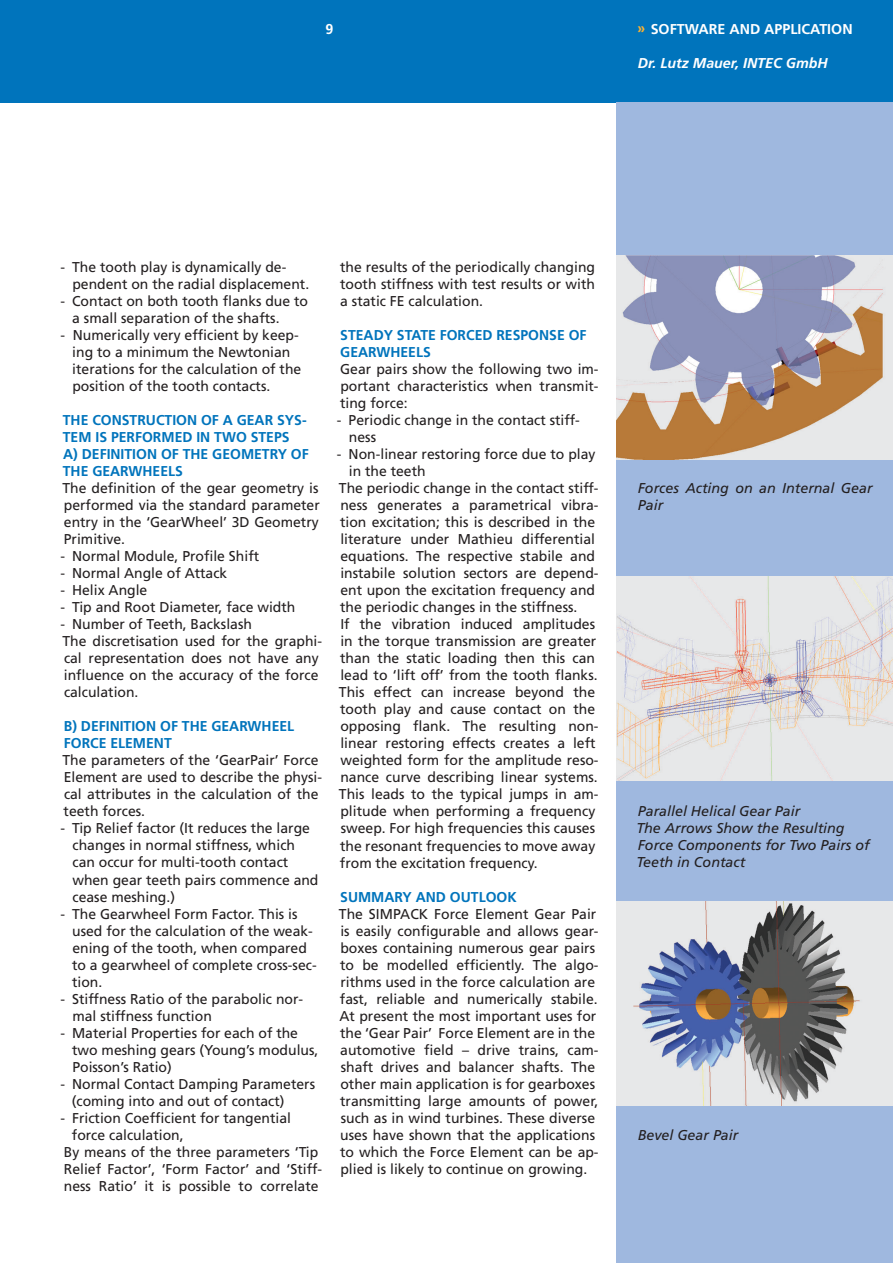
<style>
.page{position:relative;width:893px;height:1263px;background:#fff}
.page>*{position:absolute;margin:0;border:0;box-sizing:border-box;transform-origin:0 0}
.t1{font:14.25px/17px "Frutiger LT";color:#231f20}
.t2{font:700 14.25px/17px "Frutiger LT";color:#0074bc}
.t3{font:italic 14.25px/17px "Frutiger LT";color:#231f20}
.t4{font:700 14.25px "Frutiger LT";color:#fff}
.t5{font:italic 700 14.25px "Frutiger LT";color:#fff}
.s1{color:#fbb131}
</style>
<div class="page">
<div style="left:0;top:0;width:892px;height:102px;background:#0074bc"></div>
<div style="left:616px;top:102px;width:276px;height:1161px;background:#9fb8df"></div>
<img style="left:616px;top:255px;width:276px;height:204px">
<img style="left:616px;top:902px;width:276px;height:204px">
<img style="left:616px;top:576px;width:276px;height:204px">
<p class="t4" style="left:325px;top:23px;width:9px">9</p>
<p class="t4" style="left:637px;top:23px;width:216px"><span class="s1">»</span> SOFTWARE AND APPLICATION</p>
<p class="t5" style="left:638px;top:57px;width:191px">Dr. Lutz Mauer, INTEC GmbH</p>
<p class="t1" style="left:72px;top:259px;width:238px;text-indent:-12px">- The tooth play is dynamically de&shy;pendent on the radial displacement.</p>
<p class="t1" style="left:72px;top:293px;width:237px;text-indent:-12px">- Contact on both tooth flanks due to a small separation of the shafts.</p>
<p class="t1" style="left:72px;top:327px;width:230px;text-indent:-12px">- Numerically very efficient by keep&shy;ing to a minimum the Newtonian iterations for the calculation of the position of the tooth contacts.</p>
<p class="t2" style="left:63px;top:412px;width:247px">THE CONSTRUCTION OF A GEAR SYS-<br>TEM IS PERFORMED IN TWO STEPS<br>A) DEFINITION OF THE GEOMETRY OF<br>THE GEARWHEELS</p>
<p class="t1" style="left:62px;top:481px;width:259px;text-align:justify">The definition of the gear geometry is performed via the standard parameter entry in the ‘GearWheel’ 3D Geometry Primitive.</p>
<p class="t1" style="left:60px;top:549px;width:200px">- Normal Module, Profile Shift</p>
<p class="t1" style="left:60px;top:566px;width:168px">- Normal Angle of Attack</p>
<p class="t1" style="left:60px;top:583px;width:89px">- Helix Angle</p>
<p class="t1" style="left:60px;top:600px;width:236px">- Tip and Root Diameter, face width</p>
<p class="t1" style="left:60px;top:617px;width:263px">- Number of Teeth, Backslash<br>The discretisation used for the graphi&shy;cal representation does not have any influence on the accuracy of the force calculation.</p>
<p class="t2" style="left:64px;top:719px;width:232px">B) DEFINITION OF THE GEARWHEEL<br>FORCE ELEMENT</p>
<p class="t1" style="left:62px;top:753px;width:261px">The parameters of the ‘GearPair’ Force Element are used to describe the physi&shy;cal attributes in the calculation of the teeth forces.</p>
<p class="t1" style="left:72px;top:821px;width:247px;text-indent:-12px">- Tip Relief factor (It reduces the large changes in normal stiffness, which can occur for multi-tooth contact when gear teeth pairs commence and cease meshing.)</p>
<p class="t1" style="left:72px;top:906px;width:246px;text-indent:-12px">- The Gearwheel Form Factor. This is used for the calculation of the weak&shy;ening of the tooth, when compared to a gearwheel of complete cross-sec&shy;tion.</p>
<p class="t1" style="left:72px;top:991px;width:232px;text-indent:-12px">- Stiffness Ratio of the parabolic nor&shy;mal stiffness function</p>
<p class="t1" style="left:72px;top:1025px;width:248px;text-indent:-12px">- Material Properties for each of the two meshing gears (Young’s modulus,<br>Poisson’s Ratio)</p>
<p class="t1" style="left:72px;top:1076px;width:245px;text-indent:-11px">- Normal Contact Damping Parameters (coming into and out of contact)</p>
<p class="t1" style="left:60px;top:1110px;width:232px">- Friction Coefficient for tangential</p>
<p class="t1" style="left:72px;top:1127px;width:113px">force calculation,</p>
<p class="t1" style="left:64px;top:1144px;width:256px">By means of the three parameters ‘Tip</p>
<p class="t1" style="left:64px;top:1161px;width:260px">Relief Factor’, ‘Form Factor’ and ‘Stiff-</p>
<p class="t1" style="left:64px;top:1178px;width:256px">ness Ratio’ it is possible to correlate</p>
<p class="t1" style="left:340px;top:259px;width:256px;text-align:justify">the results of the periodically changing tooth stiffness with test results or with a static FE calculation.</p>
<p class="t2" style="left:340px;top:327px;width:248px">STEADY STATE FORCED RESPONSE OF<br>GEARWHEELS</p>
<p class="t1" style="left:340px;top:362px;width:260px;text-align:justify">Gear pairs show the following two im&shy;portant characteristics when transmit&shy;ting force:</p>
<p class="t1" style="left:349px;top:413px;width:232px;text-indent:-12px">- Periodic change in the contact stiff&shy;ness</p>
<p class="t1" style="left:337px;top:447px;width:260px">- Non-linear restoring force due to play</p>
<p class="t1" style="left:349px;top:464px;width:78px">in the teeth</p>
<p class="t1" style="left:339px;top:481px;width:261px">The periodic change in the contact stiff-</p>
<p class="t1" style="left:340px;top:498px;width:260px">ness generates a parametrical vibra-</p>
<p class="t1" style="left:340px;top:515px;width:256px">tion excitation; this is described in the</p>
<p class="t1" style="left:340px;top:532px;width:256px">literature under Mathieu differential</p>
<p class="t1" style="left:340px;top:549px;width:256px">equations. The respective stabile and</p>
<p class="t1" style="left:340px;top:566px;width:260px">instabile solution sectors are depend-</p>
<p class="t1" style="left:340px;top:583px;width:256px">ent upon the excitation frequency and</p>
<p class="t1" style="left:340px;top:600px;width:239px">the periodic changes in the stiffness.</p>
<p class="t1" style="left:340px;top:617px;width:256px">If the vibration induced amplitudes</p>
<p class="t1" style="left:340px;top:634px;width:257px">in the torque transmission are greater</p>
<p class="t1" style="left:340px;top:651px;width:256px">than the static loading then this can</p>
<p class="t1" style="left:340px;top:668px;width:259px">lead to ‘lift off’ from the tooth flanks.</p>
<p class="t1" style="left:339px;top:685px;width:257px">This effect can increase beyond the</p>
<p class="t1" style="left:340px;top:702px;width:256px">tooth play and cause contact on the</p>
<p class="t1" style="left:340px;top:719px;width:260px">opposing flank. The resulting non-</p>
<p class="t1" style="left:340px;top:736px;width:257px">linear restoring effects creates a left</p>
<p class="t1" style="left:340px;top:753px;width:260px">weighted form for the amplitude reso-</p>
<p class="t1" style="left:340px;top:770px;width:259px">nance curve describing linear systems.</p>
<p class="t1" style="left:339px;top:787px;width:261px">This leads to the typical jumps in am-</p>
<p class="t1" style="left:340px;top:804px;width:256px">plitude when performing a frequency</p>
<p class="t1" style="left:341px;top:821px;width:256px">sweep. For high frequencies this causes</p>
<p class="t1" style="left:340px;top:838px;width:257px">the resonant frequencies to move away</p>
<p class="t1" style="left:340px;top:855px;width:199px">from the excitation frequency.</p>
<p class="t2" style="left:340px;top:889px;width:178px">SUMMARY AND OUTLOOK</p>
<p class="t1" style="left:339px;top:906px;width:261px">The SIMPACK Force Element Gear Pair is easily configurable and allows gear&shy;boxes containing numerous gear pairs to be modelled efficiently. The algo&shy;rithms used in the force calculation are fast, reliable and numerically stabile.<br>At present the most important uses for the ‘Gear Pair’ Force Element are in the automotive field – drive trains, cam&shy;shaft drives and balancer shafts. The other main application is for gearboxes transmitting large amounts of power, such as in wind turbines. These diverse uses have shown that the applications to which the Force Element can be ap&shy;plied is likely to continue on growing.</p>
<p class="t3" style="left:637px;top:481px;width:236px">Forces Acting on an Internal Gear<br>Pair</p>
<p class="t3" style="left:636px;top:804px;width:235px">Parallel Helical Gear Pair<br>The Arrows Show the Resulting<br>Force Components for Two Pairs of<br>Teeth in Contact</p>
<p class="t3" style="left:637px;top:1127px;width:102px">Bevel Gear Pair</p>
</div>
